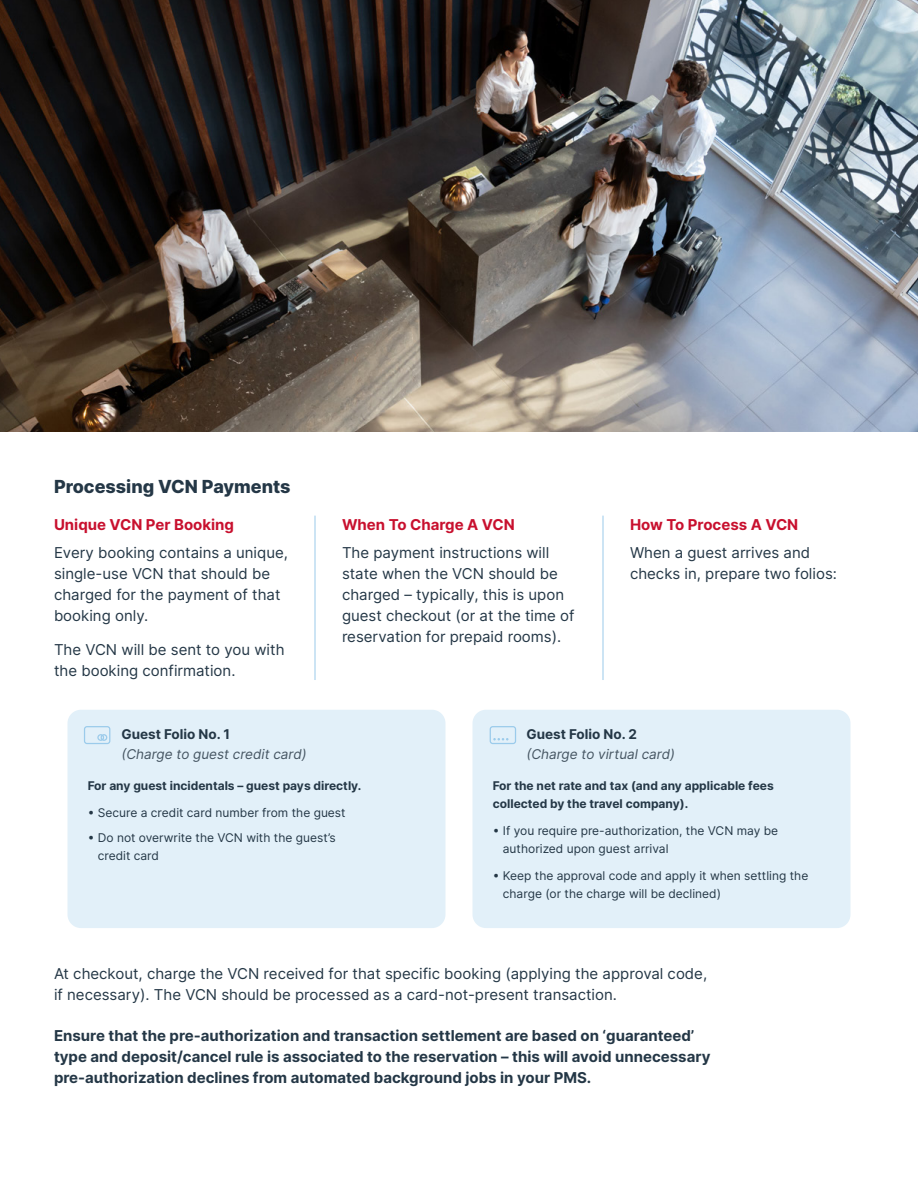
<style>
.page{position:relative;width:918px;height:1188px;background:#fff}
.page>*{position:absolute;margin:0;border:0;box-sizing:border-box;transform-origin:0 0}
.t1{font:800 18px "Inter";color:#243746}
.t2{font:15px/21px "Inter";color:#243746}
.t3{font:700 15px/21px "Inter";color:#243746}
.t4{font:700 15px "Inter";color:#c8102e}
.t5{font:italic 13.5px "Inter";color:#455562}
.t6{font:700 13.5px "Inter";color:#243746}
.t7{font:12px/18px "Inter";color:#243746}
.t8{font:700 12px/18px "Inter";color:#243746}
</style>
<div class="page">
<hr style="left:315px;top:516px;width:1px;height:164px;background:#9bcbeb">
<hr style="left:603px;top:516px;width:1px;height:164px;background:#9bcbeb">
<div style="left:472px;top:710px;width:378px;height:218px;background:#e2f0f9;border-radius:14px"></div>
<svg style="left:490px;top:726px;width:26px;height:18px"></svg>
<div style="left:68px;top:710px;width:378px;height:218px;background:#e2f0f9;border-radius:14px"></div>
<svg style="left:84px;top:726px;width:26px;height:18px"></svg>
<img style="left:0;top:0;width:918px;height:432px">
<p class="t1" style="left:54px;top:474px;width:238px">Processing VCN Payments</p>
<p class="t4" style="left:54px;top:514px;width:182px">Unique VCN Per Booking</p>
<p class="t2" style="left:54px;top:542px;width:235px">Every booking contains a unique, single-use VCN that should be charged for the payment of that booking only.</p>
<p class="t2" style="left:54px;top:639px;width:232px">The VCN will be sent to you with the booking confirmation.</p>
<p class="t4" style="left:342px;top:514px;width:174px">When To Charge A VCN</p>
<p class="t2" style="left:342px;top:542px;width:234px">The payment instructions will state when the VCN should be charged – typically, this is upon guest checkout (or at the time of reservation for prepaid rooms).</p>
<p class="t4" style="left:630px;top:514px;width:170px">How To Process A VCN</p>
<p class="t2" style="left:630px;top:542px;width:209px">When a guest arrives and checks in, prepare two folios:</p>
<p class="t6" style="left:122px;top:724px;width:110px">Guest Folio No. 1</p>
<p class="t5" style="left:122px;top:744px;width:187px">(Charge to guest credit card)</p>
<p class="t8" style="left:88px;top:776px;width:275px">For any guest incidentals – guest pays directly.</p>
<p class="t7" style="left:88px;top:803px;width:259px">• Secure a credit card number from the guest</p>
<p class="t7" style="left:98px;top:828px;width:239px;text-indent:-10px">• Do not overwrite the VCN with the guest’s credit card</p>
<p class="t6" style="left:526px;top:724px;width:112px">Guest Folio No. 2</p>
<p class="t5" style="left:526px;top:744px;width:150px">(Charge to virtual card)</p>
<p class="t8" style="left:493px;top:776px;width:283px">For the net rate and tax (and any applicable fees collected by the travel company).</p>
<p class="t7" style="left:503px;top:821px;width:277px;text-indent:-10px">• If you require pre-authorization, the VCN may be authorized upon guest arrival</p>
<p class="t7" style="left:503px;top:866px;width:307px;text-indent:-10px">• Keep the approval code and apply it when settling the charge (or the charge will be declined)</p>
<p class="t2" style="left:54px;top:962px;width:655px">At checkout, charge the VCN received for that specific booking (applying the approval code, if necessary). The VCN should be processed as a card-not-present transaction.</p>
<p class="t3" style="left:54px;top:1025px;width:658px">Ensure that the pre-authorization and transaction settlement are based on ‘guaranteed’ type and deposit/cancel rule is associated to the reservation – this will avoid unnecessary pre-authorization declines from automated background jobs in your PMS.</p>
</div>
